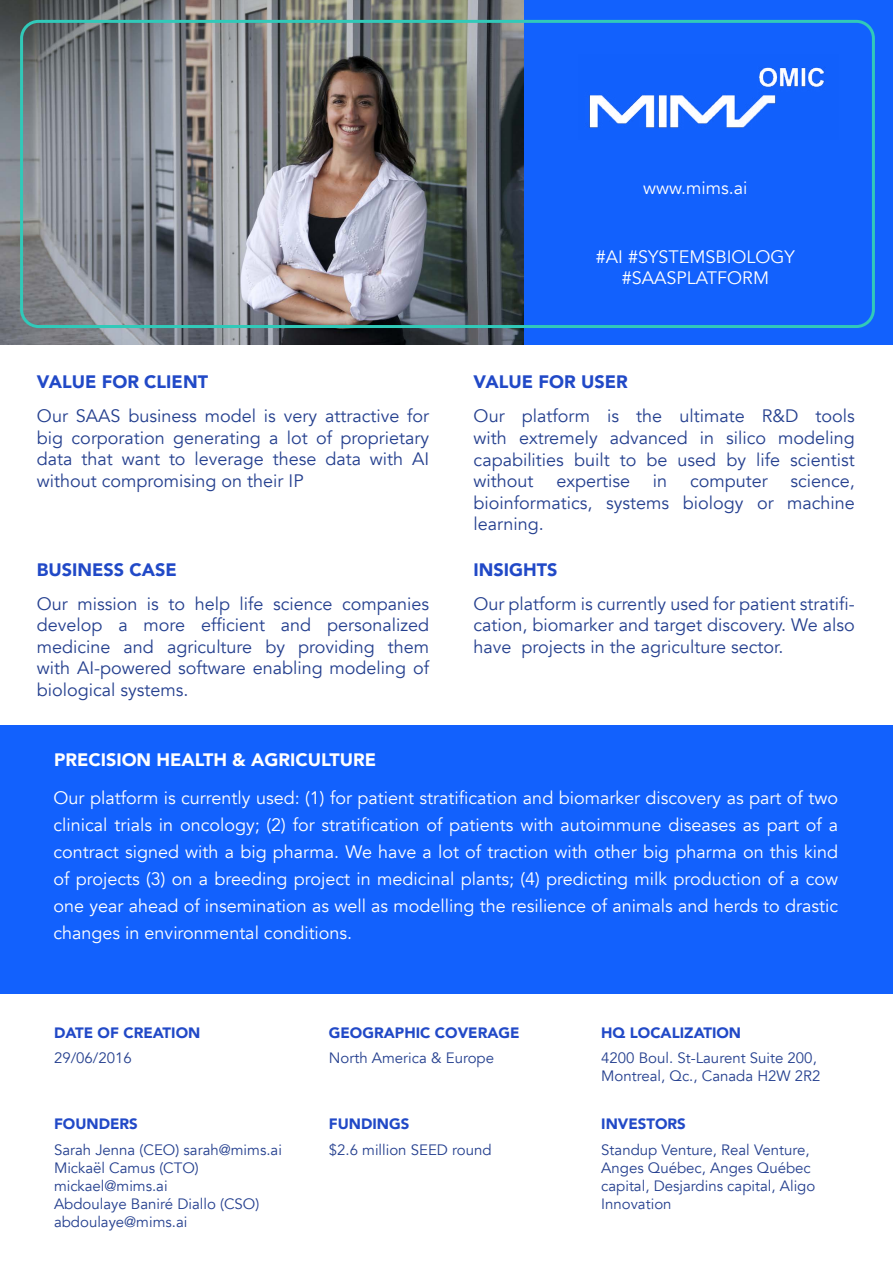
<style>
.page{position:relative;width:893px;height:1263px;background:#fff}
.page>*{position:absolute;margin:0;border:0;box-sizing:border-box;transform-origin:0 0}
.t1{font:18px/21.6px "Avenir";color:#25408f;text-align:justify}
.t2{font:18px/27px "Avenir";color:#fff;text-align:center}
.t3{font:900 18px "Avenir";color:#2149c7}
.t4{font:900 18px "Avenir";color:#fff}
.t5{font:15px/18px "Avenir";color:#25408f}
.t6{font:900 15px "Avenir";color:#2149c7}
</style>
<div class="page">
<div style="left:523px;top:1px;width:370px;height:344px;background:#1261fd"></div>
<img style="left:0;top:0;width:523px;height:345px">
<div style="left:20px;top:20px;width:855px;height:308px;border:3px solid #31c9b9;border-radius:17px"></div>
<div style="left:0;top:725px;width:893px;height:268px;background:#1261fd"></div>
<img style="left:589px;top:67px;width:237px;height:61px">
<p class="t2" style="left:643px;top:175px;width:106px">www.mims.ai</p>
<p class="t3" style="left:37px;top:366px;width:172px">VALUE FOR CLIENT</p>
<p class="t1" style="left:37px;top:405px;width:394px">Our SAAS business model is very attractive for big corporation generating a lot of proprietary data that want to leverage these data with AI without compromising on their IP</p>
<p class="t3" style="left:37px;top:554px;width:142px">BUSINESS CASE</p>
<p class="t1" style="left:37px;top:593px;width:394px">Our mission is to help life science companies develop a more efficient and personalized medicine and agriculture by providing them with AI-powered software enabling modeling of biological systems.</p>
<p class="t2" style="left:596px;top:246px;width:200px;line-height:21.6px">#AI #SYSTEMSBIOLOGY #SAASPLATFORM</p>
<p class="t3" style="left:474px;top:366px;width:156px">VALUE FOR USER</p>
<p class="t1" style="left:474px;top:406px;width:383px">Our platform is the ultimate R&amp;D tools with extremely advanced in silico modeling capabilities built to be used by life scientist without</p>
<p class="t1" style="left:474px;top:470px;width:383px;text-indent:317px">science, bioinformatics, systems biology or machine learning.</p>
<p class="t1" style="left:556px;top:470px;width:75px">expertise</p>
<p class="t1" style="left:653px;top:470px;width:16px">in</p>
<p class="t1" style="left:690px;top:470px;width:79px">computer</p>
<p class="t3" style="left:474px;top:554px;width:85px">INSIGHTS</p>
<p class="t1" style="left:474px;top:593px;width:383px">Our platform is currently used for patient stratifi&shy;cation, biomarker and target discovery. We also have projects in the agriculture sector.</p>
<p class="t4" style="left:54px;top:744px;width:323px">PRECISION HEALTH &amp; AGRICULTURE</p>
<p class="t2" style="left:54px;top:785px;width:786px;text-align:justify">Our platform is currently used: (1) for patient stratification and biomarker discovery as part of two clinical trials in oncology; (2) for stratification of patients with autoimmune diseases as part of a contract signed with a big pharma. We have a lot of traction with other big pharma on this kind of projects (3) on a breeding project in medicinal plants; (4) predicting milk production of a cow one year ahead of insemination as well as modelling the resilience of animals and herds to drastic changes in environmental conditions.</p>
<p class="t6" style="left:54px;top:1020px;width:148px">DATE OF CREATION</p>
<p class="t5" style="left:54px;top:1049px;width:79px">29/06/2016</p>
<p class="t6" style="left:54px;top:1111px;width:85px">FOUNDERS</p>
<p class="t5" style="left:54px;top:1141px;width:229px">Sarah Jenna (CEO) sarah@mims.ai<br>Mickaël Camus (CTO) mickael@mims.ai<br>Abdoulaye Baniré Diallo (CSO) abdoulaye@mims.ai</p>
<p class="t6" style="left:329px;top:1020px;width:192px">GEOGRAPHIC COVERAGE</p>
<p class="t5" style="left:329px;top:1049px;width:167px">North America &amp; Europe</p>
<p class="t6" style="left:329px;top:1111px;width:82px">FUNDINGS</p>
<p class="t5" style="left:329px;top:1141px;width:164px">$2.6 million SEED round</p>
<p class="t6" style="left:601px;top:1020px;width:141px">HQ LOCALIZATION</p>
<p class="t5" style="left:601px;top:1049px;width:221px">4200 Boul. St-Laurent Suite 200,<br>Montreal, Qc., Canada H2W 2R2</p>
<p class="t6" style="left:601px;top:1111px;width:86px">INVESTORS</p>
<p class="t5" style="left:601px;top:1141px;width:216px">Standup Venture, Real Venture,<br>Anges Québec, Anges Québec capital, Desjardins capital, Aligo<br>Innovation</p>
</div>
